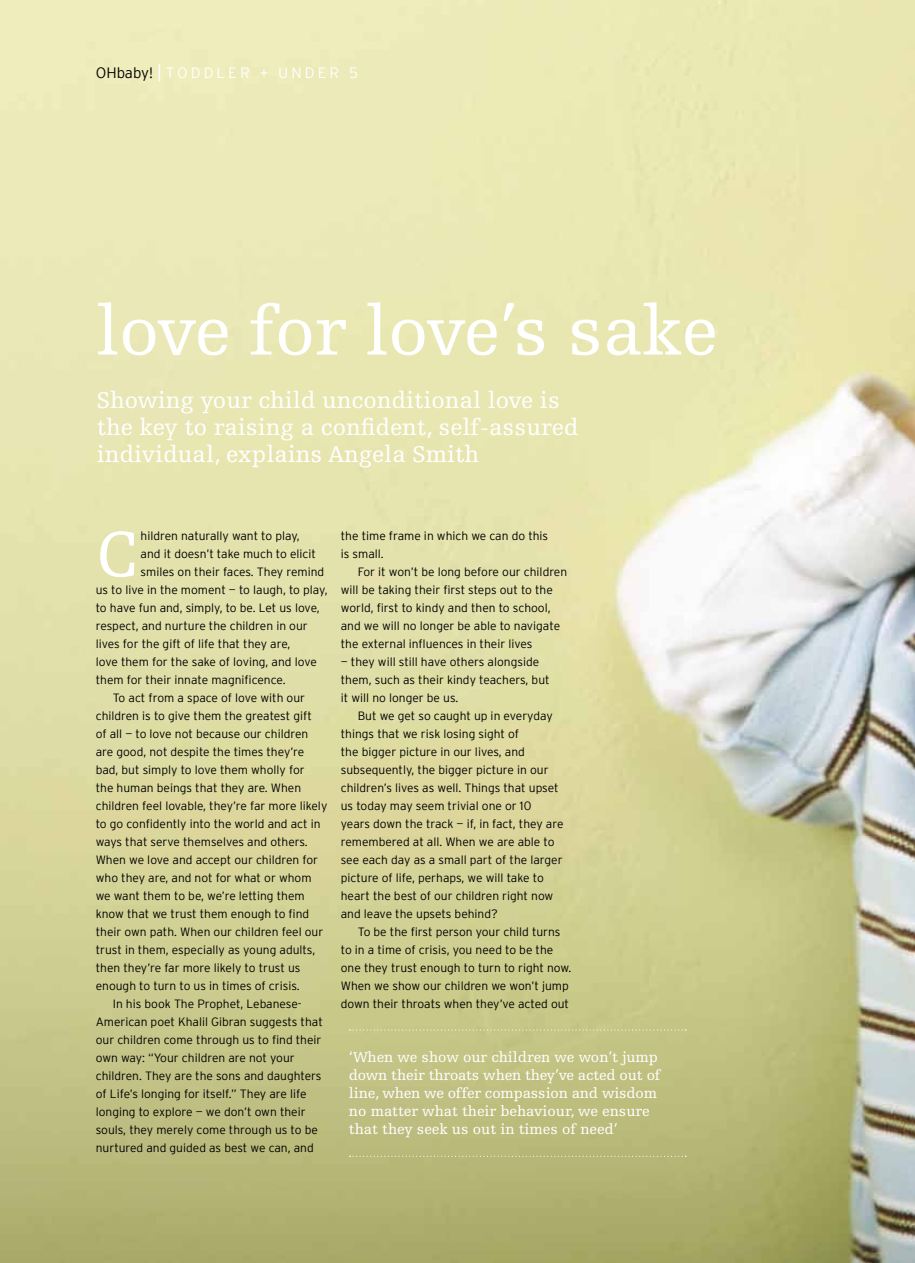
<style>
.page{position:relative;width:915px;height:1263px;background:#fff}
.page>*{position:absolute;margin:0;border:0;box-sizing:border-box;transform-origin:0 0}
.t1{font:72px "Egyptienne F";letter-spacing:-.01em;color:#fff}
.t2{font:67.2px "Egyptienne F";color:#fff}
.t3{font:24px/27px "Egyptienne F";color:#fff}
.t4{font:15px/18px "Egyptienne F";letter-spacing:-.01em;color:#fff}
.t5{font:300 15px "Interstate";letter-spacing:.2em;color:#fff}
.t6{font:300 12px/18px "Interstate";color:#000}
.s1{color:#000}
.s2{font-size:18px}
</style>
<div class="page">
<img style="left:0;top:0;width:914px;height:1263px">
<svg style="left:349px;top:1029px;width:337px;height:1px"></svg>
<svg style="left:349px;top:1156px;width:337px;height:1px"></svg>
<p class="t5" style="left:96px;top:64px;width:264px"><span class="s1">OHbaby!</span> <span class="s2">|</span>TODDLER + UNDER 5</p>
<h1 class="t1" style="left:96px;top:291px;width:623px">love for love’s sake</h1>
<h3 class="t3" style="left:97px;top:386px;width:483px">Showing your child unconditional love is the key to raising a confident, self-assured individual, explains Angela Smith</h3>
<h2 class="t2" style="left:96px;top:517px;width:46px">C</h2>
<p class="t6" style="left:141px;top:527px;width:161px">hildren naturally want to play,</p>
<p class="t6" style="left:141px;top:545px;width:177px">and it doesn’t take much to elicit</p>
<p class="t6" style="left:141px;top:563px;width:185px">smiles on their faces. They remind</p>
<p class="t6" style="left:96px;top:581px;width:233px">us to live in the moment — to laugh, to play,</p>
<p class="t6" style="left:96px;top:599px;width:225px">to have fun and, simply, to be. Let us love,</p>
<p class="t6" style="left:96px;top:617px;width:213px">respect, and nurture the children in our</p>
<p class="t6" style="left:96px;top:635px;width:196px">lives for the gift of life that they are,</p>
<p class="t6" style="left:96px;top:653px;width:222px">love them for the sake of loving, and love</p>
<p class="t6" style="left:96px;top:671px;width:191px">them for their innate magnificence.</p>
<p class="t6" style="left:113px;top:689px;width:194px">To act from a space of love with our</p>
<p class="t6" style="left:96px;top:707px;width:217px">children is to give them the greatest gift</p>
<p class="t6" style="left:96px;top:725px;width:214px">of all — to love not because our children</p>
<p class="t6" style="left:96px;top:743px;width:210px">are good, not despite the times they’re</p>
<p class="t6" style="left:96px;top:761px;width:210px">bad, but simply to love them wholly for</p>
<p class="t6" style="left:96px;top:779px;width:207px">the human beings that they are. When</p>
<p class="t6" style="left:96px;top:797px;width:233px">children feel lovable, they’re far more likely</p>
<p class="t6" style="left:96px;top:815px;width:226px">to go confidently into the world and act in</p>
<p class="t6" style="left:96px;top:833px;width:213px">ways that serve themselves and others.</p>
<p class="t6" style="left:96px;top:851px;width:224px">When we love and accept our children for</p>
<p class="t6" style="left:96px;top:869px;width:217px">who they are, and not for what or whom</p>
<p class="t6" style="left:96px;top:887px;width:210px">we want them to be, we’re letting them</p>
<p class="t6" style="left:96px;top:905px;width:215px">know that we trust them enough to find</p>
<p class="t6" style="left:96px;top:923px;width:229px">their own path. When our children feel our</p>
<p class="t6" style="left:96px;top:941px;width:221px">trust in them, especially as young adults,</p>
<p class="t6" style="left:96px;top:959px;width:206px">then they’re far more likely to trust us</p>
<p class="t6" style="left:96px;top:977px;width:205px">enough to turn to us in times of crisis.</p>
<p class="t6" style="left:113px;top:995px;width:190px">In his book The Prophet, Lebanese-</p>
<p class="t6" style="left:96px;top:1013px;width:228px">American poet Khalil Gibran suggests that</p>
<p class="t6" style="left:96px;top:1031px;width:227px">our children come through us to find their</p>
<p class="t6" style="left:96px;top:1049px;width:200px">own way: “Your children are not your</p>
<p class="t6" style="left:96px;top:1067px;width:227px">children. They are the sons and daughters</p>
<p class="t6" style="left:96px;top:1085px;width:212px">of Life’s longing for itself.” They are life</p>
<p class="t6" style="left:96px;top:1103px;width:211px">longing to explore — we don’t own their</p>
<p class="t6" style="left:96px;top:1121px;width:224px">souls, they merely come through us to be</p>
<p class="t6" style="left:96px;top:1139px;width:219px">nurtured and guided as best we can, and</p>
<p class="t6" style="left:341px;top:527px;width:209px">the time frame in which we can do this is small.</p>
<p class="t6" style="left:341px;top:563px;width:228px;text-indent:17px">For it won’t be long before our children will be taking their first steps out to the world, first to kindy and then to school, and we will no longer be able to navigate the external influences in their lives</p>
<p class="t6" style="left:341px;top:653px;width:210px">— they will still have others alongside them, such as their kindy teachers, but it will no longer be us.</p>
<p class="t6" style="left:341px;top:707px;width:224px;text-indent:17px">But we get so caught up in everyday things that we risk losing sight of<br>the bigger picture in our lives, and subsequently, the bigger picture in our children’s lives as well. Things that upset us today may seem trivial one or 10 years down the track — if, in fact, they are remembered at all. When we are able to see each day as a small part of the larger picture of life, perhaps, we will take to heart the best of our children right now and leave the upsets behind?</p>
<p class="t6" style="left:341px;top:923px;width:232px;text-indent:17px">To be the first person your child turns to in a time of crisis, you need to be the one they trust enough to turn to right now.<br>When we show our children we won’t jump down their throats when they’ve acted out</p>
<p class="t4" style="left:349px;top:1049px;width:313px">‘When we show our children we won’t jump down their throats when they’ve acted out of line, when we offer compassion and wisdom no matter what their behaviour, we ensure that they seek us out in times of need’</p>
</div>
